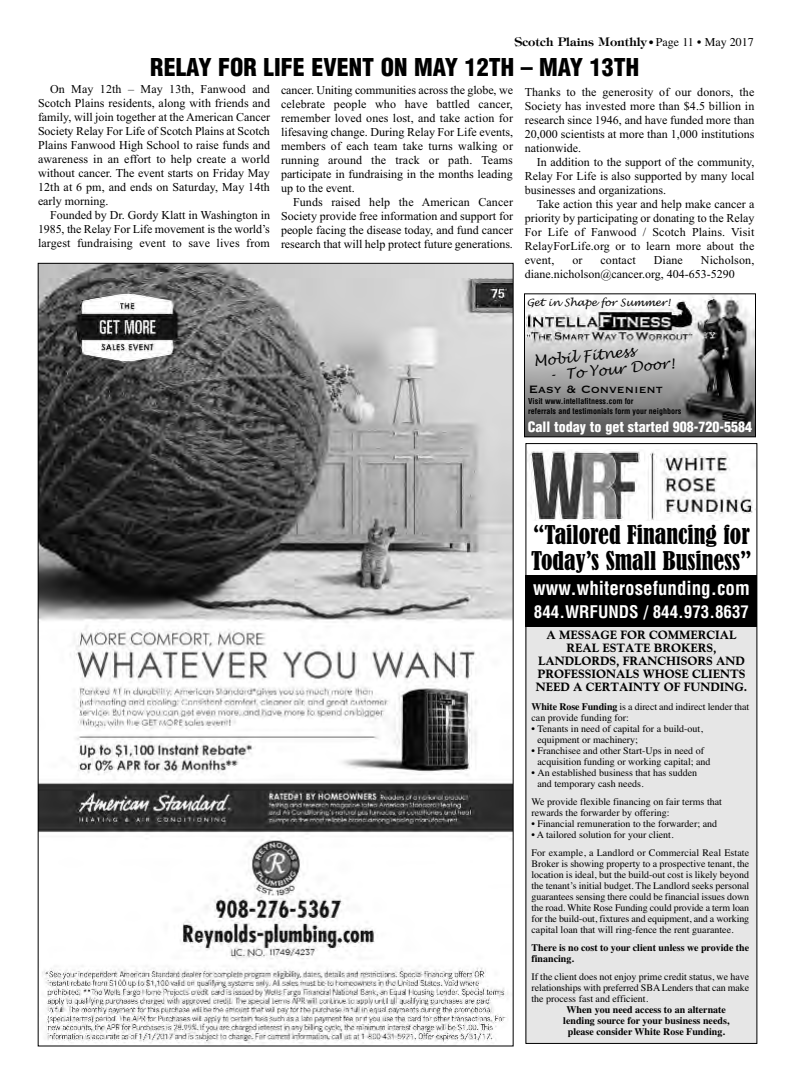
<style>
.page{position:relative;width:792px;height:1080px;background:#fff}
.page>*{position:absolute;margin:0;border:0;box-sizing:border-box;transform-origin:0 0}
.t1{font:condensed 24px/25.8px "Bernard";color:#000}
.t2{font:900 condensed 24px "Helvetica";color:#000}
.t3{font:700 condensed 19px "Helvetica";color:#fff}
.t4{font:700 condensed 17px "Helvetica";color:#fff}
.t5{font:900 condensed 14px "Helvetica";color:#fff}
.t6{font:italic 14px "Lucida Handwriting";color:#000}
.t7{font:14px "Copperplate";color:#000}
.t8{font:12px/14px "Times New Roman";color:#000;text-align:justify}
.t9{font:12px/13px "Goudy Extra Bold Cg ATT";color:#000;text-align:center}
.t10{font:600 12px "Tiffany";color:#000}
.t11{font:10px/11px "Times";color:#000}
.t12{font:700 10px/11px "Times";color:#000}
.t13{font:italic 10px "Lucida Handwriting";color:#000}
.t14{font:700 condensed 8px/10px "Helvetica";color:#000}
.s1{font-family:"Futura";font-weight:700;font-stretch:condensed;font-size:10px}
.s2{font-family:"Times";font-weight:400}
.s3{font-weight:700}
</style>
<div class="page">
<div style="left:525px;top:625px;width:232px;height:418px;background:#e6e6e6"></div>
<div style="left:525px;top:575px;width:232px;height:52px;background:#000"></div>
<div style="left:525px;top:443px;width:232px;height:601px;border:1px solid #000"></div>
<img style="left:529px;top:451px;width:226px;height:70px">
<img style="left:40px;top:265px;width:472px;height:779px">
<img style="left:526px;top:295px;width:228px;height:140px">
<div style="left:524px;top:293px;width:232px;height:144px;border:1px solid #000"></div>
<p class="t10" style="left:514px;top:35px;width:241px">Scotch Plains Monthly <span class="s1">•</span> <span class="s2">Page 11 • May 2017</span></p>
<h1 class="t2" style="left:150px;top:54px;width:490px">RELAY FOR LIFE EVENT ON MAY 12TH – MAY 13TH</h1>
<p class="t8" style="left:38px;top:82px;width:234px;text-indent:12px">On May 12th – May 13th, Fanwood and Scotch Plains residents, along with friends and family, will join together at the American Cancer Society Relay For Life of Scotch Plains at Scotch Plains Fanwood High School to raise funds and awareness in an effort to help create a world without cancer. The event starts on Friday May 12th at 6 pm, and ends on Saturday, May 14th early morning.</p>
<p class="t8" style="left:38px;top:208px;width:234px;text-indent:12px">Founded by Dr. Gordy Klatt in Washington in 1985, the Relay For Life movement is the world’s largest fundraising event to save lives from</p>
<p class="t8" style="left:281px;top:83px;width:234px">cancer. Uniting communities across the globe, we celebrate people who have battled cancer, remember loved ones lost, and take action for lifesaving change. During Relay For Life events, members of each team take turns walking or running around the track or path. Teams participate in fundraising in the months leading up to the event.</p>
<p class="t8" style="left:281px;top:195px;width:234px;text-indent:12px">Funds raised help the American Cancer Society provide free information and support for people facing the disease today, and fund cancer research that will help protect future generations.</p>
<p class="t8" style="left:525px;top:85px;width:231px">Thanks to the generosity of our donors, the Society has invested more than $4.5 billion in research since 1946, and have funded more than 20,000 scientists at more than 1,000 institutions nationwide.</p>
<p class="t8" style="left:525px;top:155px;width:231px;text-indent:12px">In addition to the support of the community, Relay For Life is also supported by many local businesses and organizations.</p>
<p class="t8" style="left:525px;top:197px;width:231px;text-indent:12px">Take action this year and help make cancer a priority by participating or donating to the Relay For Life of Fanwood / Scotch Plains. Visit RelayForLife.org or to learn more about the event,</p>
<p class="t8" style="left:525px;top:253px;width:231px;text-indent:176px">Nicholson, diane.nicholson@cancer.org, 404-653-5290</p>
<p class="t13" style="left:527px;top:296px;width:145px">Get in Shape for Summer!</p>
<p class="t6" style="left:533px;top:353px;width:103px;rotate:-6deg">Mobil Fitness</p>
<p class="t8" style="left:572px;top:253px;width:12px">or</p>
<p class="t8" style="left:600px;top:253px;width:37px">contact</p>
<p class="t8" style="left:654px;top:253px;width:31px">Diane</p>
<p class="t6" style="left:548px;top:368px;width:128px;rotate:-6deg">- To Your Door!</p>
<p class="t7" style="left:529px;top:380px;width:135px">Easy &amp; Convenient</p>
<p class="t5" style="left:528px;top:419px;width:226px">Call today to get started 908-720-5584</p>
<p class="t14" style="left:528px;top:396px;width:155px">Visit www.intellafitness.com for<br>referrals and testimonials form your neighbors</p>
<h1 class="t1" style="left:531px;top:523px;width:222px">“Tailored Financing for<br>Today’s Small Business”</h1>
<h2 class="t3" style="left:533px;top:577px;width:218px">www.whiterosefunding.com</h2>
<h3 class="t4" style="left:534px;top:602px;width:217px">844.WRFUNDS / 844.973.8637</h3>
<p class="t9" style="left:536px;top:629px;width:213px">A MESSAGE FOR COMMERCIAL<br>REAL ESTATE BROKERS,<br>LANDLORDS, FRANCHISORS AND<br>PROFESSIONALS WHOSE CLIENTS<br>NEED A CERTAINTY OF FUNDING.</p>
<p class="t11" style="left:531px;top:701px;width:219px"><span class="s3">White Rose Funding</span> is a direct and indirect lender that can provide funding for:</p>
<p class="t11" style="left:537px;top:723px;width:167px;text-indent:-6px">• Tenants in need of capital for a build-out, equipment or machinery;</p>
<p class="t11" style="left:537px;top:745px;width:175px;text-indent:-6px">• Franchisee and other Start-Ups in need of acquisition funding or working capital; and</p>
<p class="t11" style="left:537px;top:767px;width:161px;text-indent:-6px">• An established business that has sudden and temporary cash needs.</p>
<p class="t11" style="left:531px;top:796px;width:192px">We provide flexible financing on fair terms that rewards the forwarder by offering:</p>
<p class="t11" style="left:531px;top:818px;width:187px">• Financial remuneration to the forwarder; and</p>
<p class="t11" style="left:531px;top:826px;width:219px;line-height:18px">• A tailored solution for your client.<br>For example, a Landlord or Commercial Real Estate</p>
<p class="t11" style="left:531px;top:858px;width:219px;text-align:justify">Broker is showing property to a prospective tenant, the location is ideal, but the build-out cost is likely beyond the tenant’s initial budget. The Landlord seeks personal guarantees sensing there could be financial issues down the road. White Rose Funding could provide a term loan for the build-out, fixtures and equipment, and a working capital loan that will ring-fence the rent guarantee.</p>
<p class="t12" style="left:531px;top:942px;width:219px">There is no cost to your client unless we provide the financing.</p>
<p class="t11" style="left:531px;top:971px;width:219px;text-align:justify">If the client does not enjoy prime credit status, we have relationships with preferred SBA Lenders that can make the process fast and efficient.</p>
<p class="t12" style="left:563px;top:1004px;width:168px;text-align:center">When you need access to an alternate lending source for your business needs, please consider White Rose Funding.</p>
</div>
